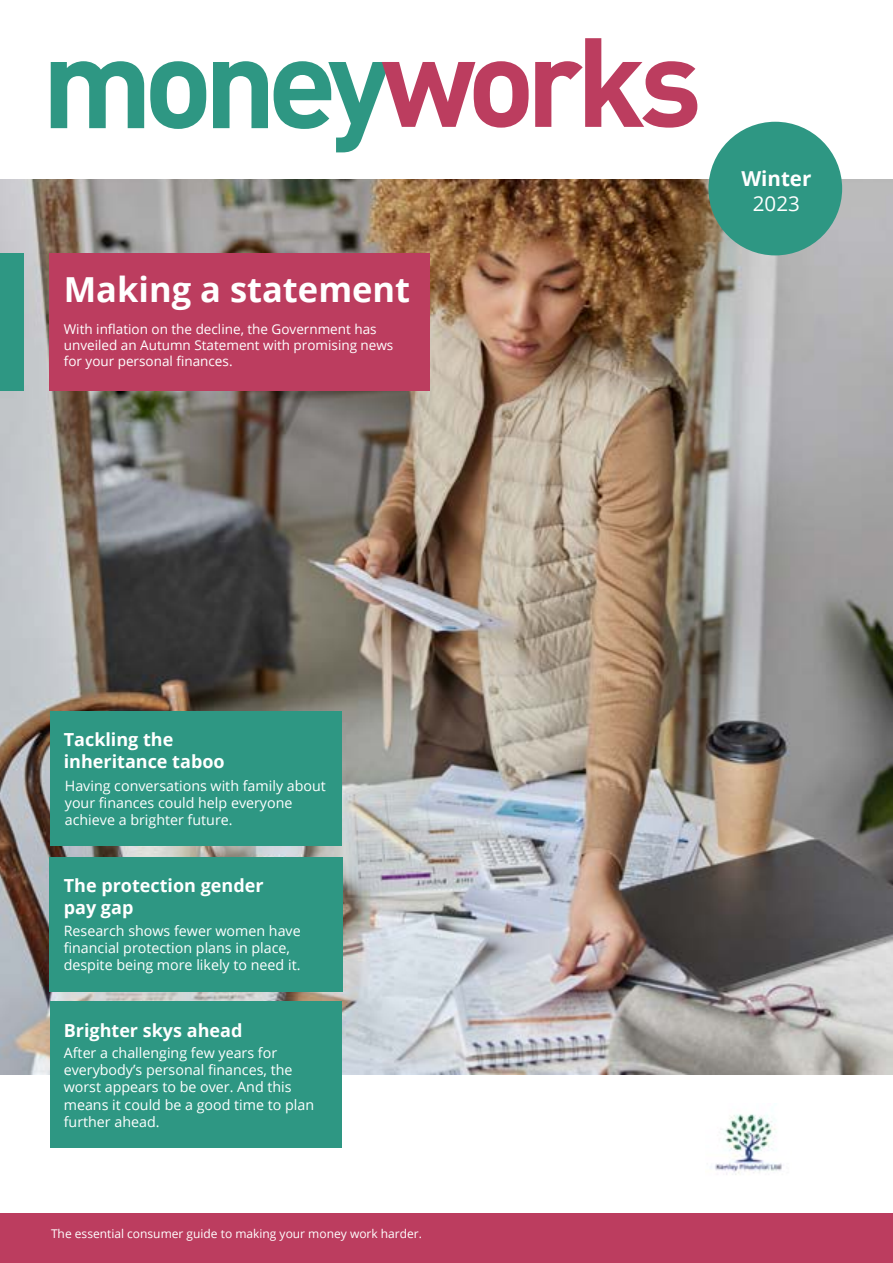
<style>
.page{position:relative;width:893px;height:1263px;background:#fff}
.page>*{position:absolute;margin:0;border:0;box-sizing:border-box;transform-origin:0 0}
.t1{font:700 34.5px "Open Sans";color:#fff}
.t2{font:700 20.55px "Open Sans";color:#fff}
.t3{font:20.55px "Open Sans";color:#fff}
.t4{font:700 18px/21.6px "Open Sans";color:#fff}
.t5{font:14.25px/17.1px "Open Sans";color:#fff}
.t6{font:13.5px/16.2px "Open Sans";color:#fff}
.t7{font:12px "Open Sans";color:#fff}
</style>
<div class="page">
<img style="left:0;top:178px;width:893px;height:896px">
<svg style="left:51px;top:61px;width:93px;height:67px"></svg>
<svg style="left:150px;top:61px;width:56px;height:68px"></svg>
<svg style="left:213px;top:61px;width:55px;height:67px"></svg>
<svg style="left:274px;top:61px;width:255px;height:91px"></svg>
<svg style="left:535px;top:38px;width:162px;height:90px"></svg>
<img style="left:715px;top:1114px;width:67px;height:61px">
<div style="left:0;top:1213px;width:893px;height:50px;background:#bc3d5f"></div>
<div style="left:708px;top:122px;width:134px;height:133px;background:#2e9783;border-radius:50%"></div>
<div style="left:50px;top:711px;width:292px;height:135px;background:#2e9783"></div>
<div style="left:49px;top:857px;width:294px;height:134px;background:#2e9783"></div>
<div style="left:50px;top:1001px;width:292px;height:147px;background:#2e9783"></div>
<div style="left:49px;top:254px;width:381px;height:137px;background:#bc3d5f"></div>
<div style="left:0;top:254px;width:23px;height:137px;background:#2e9783"></div>
<h1 class="t1" style="left:64px;top:265px;width:348px">Making a statement</h1>
<p class="t6" style="left:64px;top:320px;width:331px">With inflation on the decline, the Government has unveiled an Autumn Statement with promising news for your personal finances.</p>
<p class="t4" style="left:64px;top:728px;width:162px">Tackling the inheritance taboo</p>
<p class="t5" style="left:65px;top:777px;width:263px">Having conversations with family about your finances could help everyone achieve a brighter future.</p>
<p class="t4" style="left:64px;top:874px;width:201px">The protection gender pay gap</p>
<p class="t5" style="left:64px;top:921px;width:238px">Research shows fewer women have financial protection plans in place, despite being more likely to need it.</p>
<p class="t4" style="left:64px;top:1019px;width:180px">Brighter skys ahead</p>
<p class="t5" style="left:64px;top:1044px;width:252px">After a challenging few years for everybody’s personal finances, the worst appears to be over. And this means it could be a good time to plan further ahead.</p>
<p class="t7" style="left:51px;top:1226px;width:372px">The essential consumer guide to making your money work harder.</p>
<h2 class="t2" style="left:741px;top:164px;width:72px">Winter</h2>
<h2 class="t3" style="left:753px;top:189px;width:49px">2023</h2>
</div>
